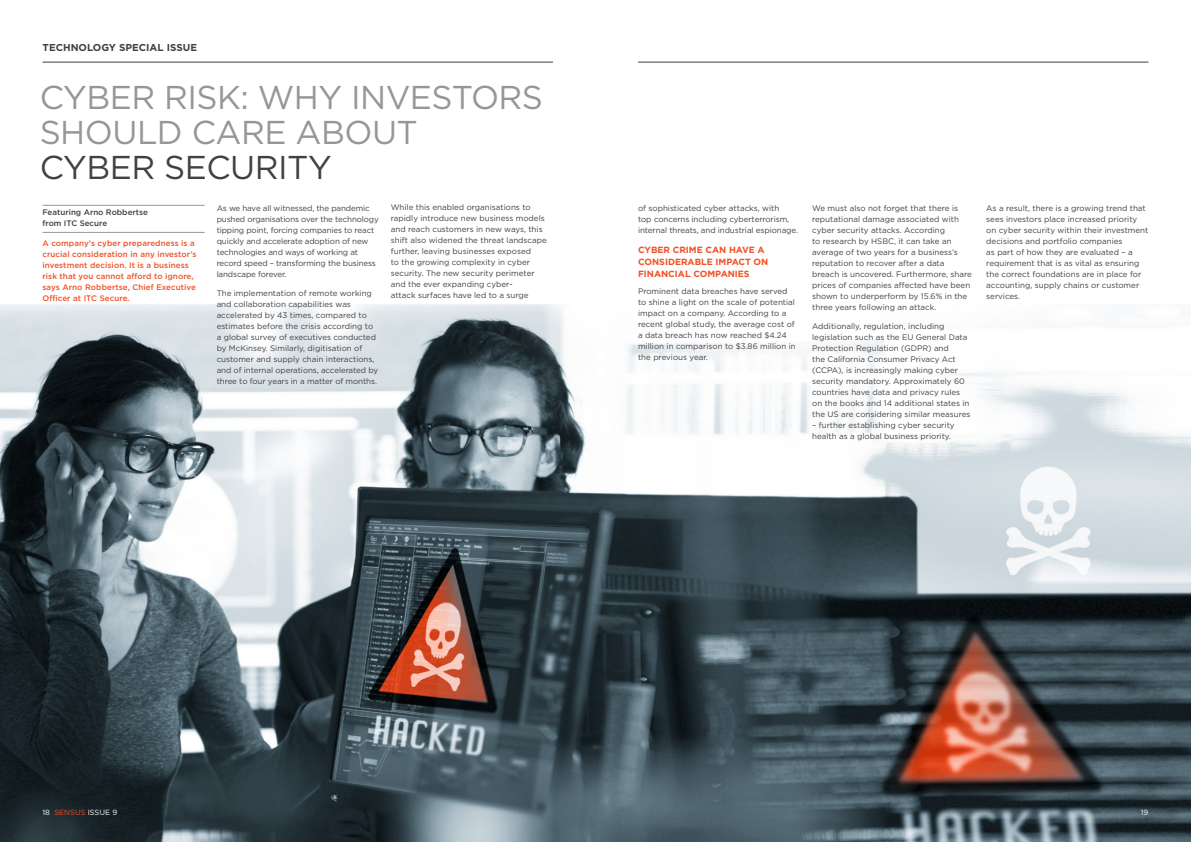
<style>
.page{position:relative;width:1191px;height:842px;background:#fff}
.page>*{position:absolute;margin:0;border:0;box-sizing:border-box;transform-origin:0 0}
.t1{font:33px/35px "Gotham";letter-spacing:-.015em;color:#949699}
.t2{font:33px "Gotham";letter-spacing:-.015em;color:#414042}
.t3{font:700 10px "Gotham";color:#414042}
.t4{font:700 9px/12px "Gotham";color:#f05125}
.t5{font:8px/11px "Gotham";color:#414042}
.t6{font:500 8px/11px "Gotham";letter-spacing:.01em;color:#f05125}
.t7{font:500 8px/11px "Gotham";color:#414042}
.t8{font:7.5px "Gotham";color:#fff}
.s1{color:#f05125}
</style>
<div class="page">
<img style="left:0;top:231px;width:1191px;height:611px">
<hr style="left:43px;top:205px;width:162px;height:1px;background:#949699">
<hr style="left:43px;top:232px;width:162px;height:1px;background:#949699">
<hr style="left:43px;top:62px;width:510px;height:1px;background:#414042">
<hr style="left:638px;top:62px;width:510px;height:1px;background:#414042">
<p class="t3" style="left:43px;top:40px;width:156px">TECHNOLOGY SPECIAL ISSUE</p>
<h1 class="t1" style="left:40px;top:79px;width:505px">CYBER RISK: WHY INVESTORS<br>SHOULD CARE ABOUT</h1>
<h1 class="t2" style="left:40px;top:146px;width:294px">CYBER SECURITY</h1>
<p class="t7" style="left:43px;top:207px;width:107px">Featuring Arno Robbertse from ITC Secure</p>
<p class="t6" style="left:43px;top:238px;width:155px">A company’s cyber preparedness is a crucial consideration in any investor’s investment decision. It is a business risk that you cannot afford to ignore, says Arno Robbertse, Chief Executive Officer at ITC Secure.</p>
<p class="t5" style="left:391px;top:201px;width:157px">While this enabled organisations to rapidly introduce new business models and reach customers in new ways, this shift also widened the threat landscape further, leaving businesses exposed<br>to the growing complexity in cyber security. The new security perimeter and the ever expanding cyber-<br>attack surfaces have led to a surge</p>
<p class="t5" style="left:217px;top:202px;width:164px">As we have all witnessed, the pandemic pushed organisations over the technology tipping point, forcing companies to react quickly and accelerate adoption of new technologies and ways of working at record speed – transforming the business landscape forever.</p>
<p class="t5" style="left:217px;top:287px;width:163px">The implementation of remote working and collaboration capabilities was accelerated by 43 times, compared to estimates before the crisis according to a global survey of executives conducted by McKinsey. Similarly, digitisation of customer and supply chain interactions, and of internal operations, accelerated by three to four years in a matter of months.</p>
<p class="t5" style="left:638px;top:202px;width:161px">of sophisticated cyber attacks, with<br>top concerns including cyberterrorism, internal threats, and industrial espionage.</p>
<p class="t4" style="left:638px;top:244px;width:132px">CYBER CRIME CAN HAVE A<br>CONSIDERABLE IMPACT ON<br>FINANCIAL COMPANIES</p>
<p class="t5" style="left:638px;top:285px;width:159px">Prominent data breaches have served to shine a light on the scale of potential impact on a company. According to a recent global study, the average cost of a data breach has now reached $4.24 million in comparison to $3.86 million in the previous year.</p>
<p class="t5" style="left:812px;top:202px;width:161px">We must also not forget that there is reputational damage associated with cyber security attacks. According<br>to research by HSBC, it can take an average of two years for a business’s reputation to recover after a data breach is uncovered. Furthermore, share prices of companies affected have been shown to underperform by 15.6% in the three years following an attack.</p>
<p class="t5" style="left:812px;top:320px;width:160px">Additionally, regulation, including legislation such as the EU General Data Protection Regulation (GDPR) and<br>the California Consumer Privacy Act (CCPA), is increasingly making cyber security mandatory. Approximately 60 countries have data and privacy rules on the books and 14 additional states in the US are considering similar measures</p>
<p class="t5" style="left:812px;top:419px;width:144px">– further establishing cyber security health as a global business priority.</p>
<p class="t5" style="left:986px;top:202px;width:164px">As a result, there is a growing trend that sees investors place increased priority on cyber security within their investment decisions and portfolio companies<br>as part of how they are evaluated – a requirement that is as vital as ensuring the correct foundations are in place for accounting, supply chains or customer services.</p>
<p class="t8" style="left:43px;top:808px;width:76px">18 <span class="s1">SENSUS</span> ISSUE 9</p>
<p class="t8" style="left:1140px;top:808px;width:9px">19</p>
</div>
